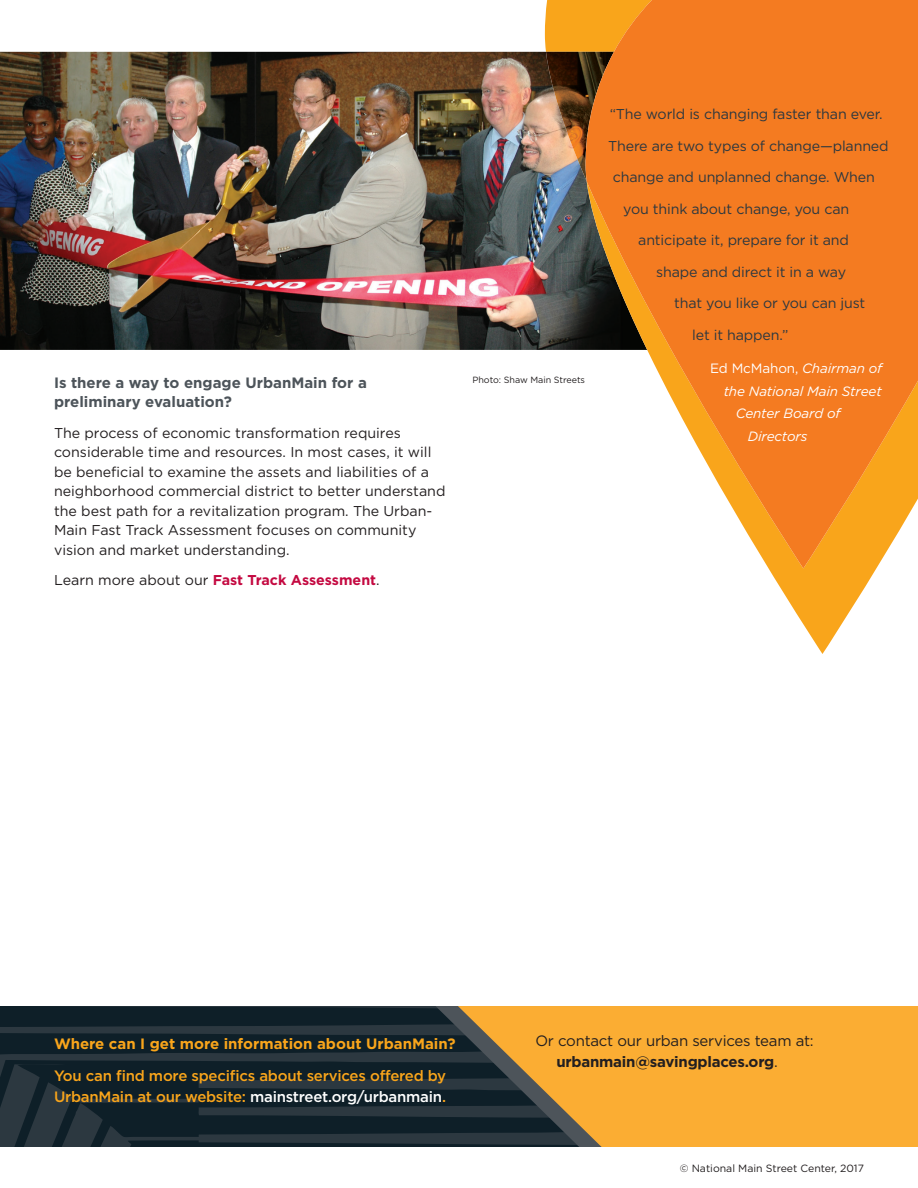
<style>
.page{position:relative;width:918px;height:1188px;background:#fff}
.page>*{position:absolute;margin:0;border:0;box-sizing:border-box;transform-origin:0 0}
.t1{font:500 15px/21px "Gotham";letter-spacing:-.015em;color:#f9a51b}
.t2{font:15px/21px "Gotham";letter-spacing:-.015em;color:#231f20}
.t3{font:700 15px/19.5px "Gotham";color:#4d545a}
.t4{font:700 15px "Gotham";color:#f9a51b}
.t5{font:14.25px/19.5px "Gotham";color:#231f20}
.t6{font:14.25px "Gotham";letter-spacing:-.01em;color:#2c3840}
.t7{font:700 14.25px "Gotham";color:#c40941}
.t8{font:italic 13.5px "Gotham";letter-spacing:-.01em;color:#fff}
.t9{font:13.5px "Gotham";letter-spacing:-.01em;color:#fff}
.t10{font:10.5px "Gotham";color:#231f20}
.t11{font:9px "Gotham";letter-spacing:-.005em;color:#231f20}
.s1{font-weight:400;color:#231f20}
.s2{font-style:italic}
.s3{color:#fff}
.s4{font-weight:700}
</style>
<div class="page">
<div style="left:710px;top:1006px;width:208px;height:141px;background:#fbad33"></div>
<svg style="left:0;top:1006px;width:710px;height:141px;background:#524a32"></svg>
<img style="left:0;top:52px;width:586px;height:298px">
<svg style="left:768px;top:568px;width:109px;height:86px"></svg>
<svg style="left:545px;top:0;width:41px;height:166px;background:#f4a422"></svg>
<img style="left:546px;top:52px;width:40px;height:129px">
<svg style="left:586px;top:0;width:332px;height:568px;background:#f09141"></svg>
<img style="left:586px;top:52px;width:28px;height:114px">
<p class="t3" style="left:54px;top:373px;width:314px">Is there a way to engage UrbanMain for a preliminary evaluation?</p>
<p class="t5" style="left:54px;top:423px;width:393px">The process of economic transformation requires considerable time and resources. In most cases, it will be beneficial to examine the assets and liabilities of a neighborhood commercial district to better understand the best path for a revitalization program. The Urban-Main Fast Track Assessment focuses on community vision and market understanding.</p>
<p class="t7" style="left:54px;top:571px;width:327px"><span class="s1">Learn more about our</span> Fast Track Assessment<span class="s1">.</span></p>
<p class="t11" style="left:472px;top:374px;width:114px">Photo: Shaw Main Streets</p>
<p class="t6" style="left:610px;top:106px;width:274px">“The world is changing faster than ever.</p>
<p class="t6" style="left:608px;top:137px;width:282px">There are two types of change—planned</p>
<p class="t6" style="left:613px;top:169px;width:264px">change and unplanned change. When</p>
<p class="t6" style="left:623px;top:200px;width:228px">you think about change, you can</p>
<p class="t6" style="left:638px;top:232px;width:212px">anticipate it, prepare for it and</p>
<p class="t6" style="left:656px;top:263px;width:191px">shape and direct it in a way</p>
<p class="t6" style="left:674px;top:295px;width:193px">that you like or you can just</p>
<p class="t6" style="left:692px;top:326px;width:98px">let it happen.”</p>
<p class="t9" style="left:710px;top:360px;width:174px">Ed McMahon, <span class="s2">Chairman of</span></p>
<p class="t8" style="left:724px;top:383px;width:160px">the National Main Street</p>
<p class="t8" style="left:736px;top:405px;width:106px">Center Board of</p>
<p class="t8" style="left:748px;top:428px;width:61px">Directors</p>
<p class="t4" style="left:54px;top:1035px;width:403px">Where can I get more information about UrbanMain?</p>
<p class="t1" style="left:54px;top:1065px;width:394px">You can find more specifics about services offered by<br>UrbanMain at our website: <span class="s3">mainstreet.org/urbanmain</span>.</p>
<p class="t2" style="left:556px;top:1030px;width:259px;text-indent:-21px">Or contact our urban services team at: <span class="s4">urbanmain@savingplaces.org</span>.</p>
<p class="t10" style="left:680px;top:1162px;width:186px">© National Main Street Center, 2017</p>
</div>
